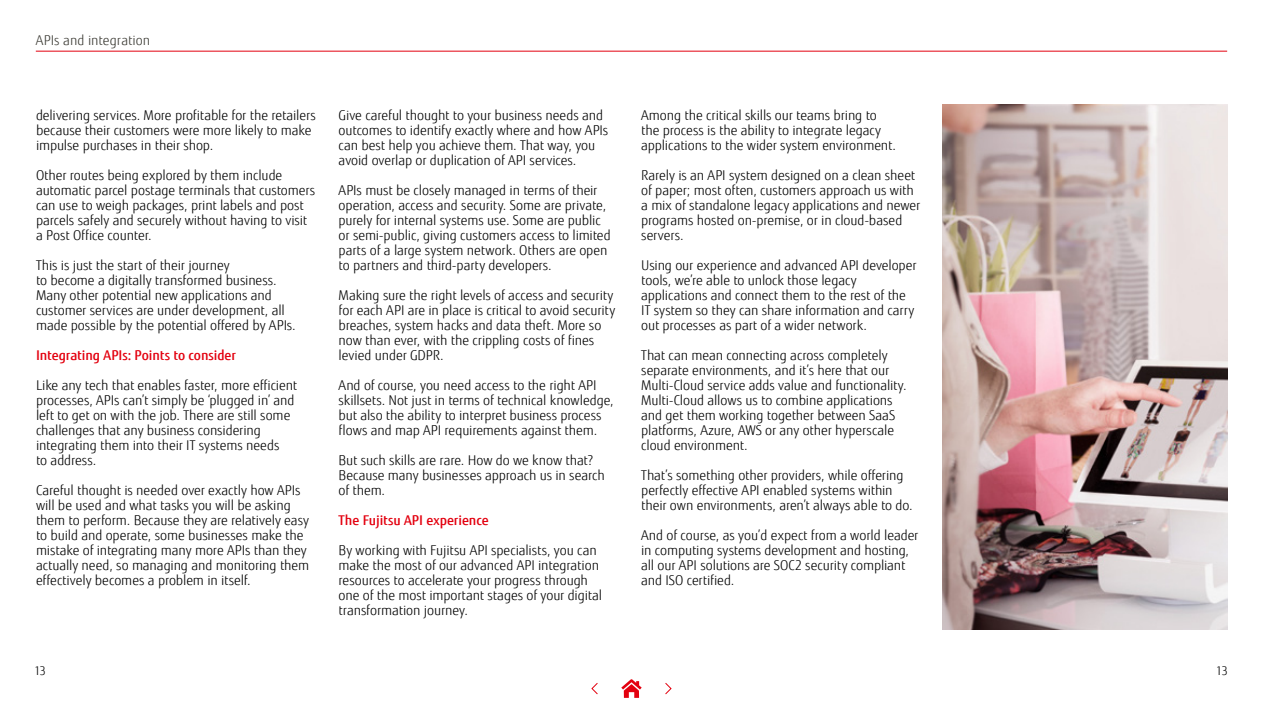
<style>
.page{position:relative;width:1263px;height:711px;background:#fff}
.page>*{position:absolute;margin:0;border:0;box-sizing:border-box;transform-origin:0 0}
.t1{font:300 13.5px/15px "Fujitsu Sans";letter-spacing:-.005em;color:#000}
.t2{font:500 13.5px "Fujitsu Sans";letter-spacing:-.005em;color:#e3000f}
.t3{font:300 13.5px "Fujitsu Sans";color:#3b3a33}
.t4{font:300 12px "Fujitsu Sans";color:#000}
</style>
<div class="page">
<img style="left:943px;top:105px;width:284px;height:524px">
<hr style="left:36px;top:51px;width:1191px;height:1px;background:#e3000f">
<svg style="left:621px;top:679px;width:21px;height:19px"></svg>
<svg style="left:665px;top:683px;width:7px;height:12px"></svg>
<svg style="left:591px;top:683px;width:7px;height:12px"></svg>
<p class="t3" style="left:36px;top:32px;width:116px">APIs and integration</p>
<p class="t1" style="left:36px;top:108px;width:281px">delivering services. More profitable for the retailers because their customers were more likely to make impulse purchases in their shop.</p>
<p class="t1" style="left:36px;top:168px;width:281px">Other routes being explored by them include automatic parcel postage terminals that customers can use to weigh packages, print labels and post parcels safely and securely without having to visit a Post Office counter.</p>
<p class="t1" style="left:36px;top:258px;width:261px">This is just the start of their journey<br>to become a digitally transformed business.<br>Many other potential new applications and customer services are under development, all made possible by the potential offered by APIs.</p>
<p class="t2" style="left:36px;top:347px;width:201px">Integrating APIs: Points to consider</p>
<p class="t1" style="left:36px;top:378px;width:263px">Like any tech that enables faster, more efficient processes, APIs can’t simply be ‘plugged in’ and left to get on with the job. There are still some challenges that any business considering integrating them into their IT systems needs<br>to address.</p>
<p class="t1" style="left:36px;top:483px;width:275px">Careful thought is needed over exactly how APIs will be used and what tasks you will be asking them to perform. Because they are relatively easy to build and operate, some businesses make the mistake of integrating many more APIs than they actually need, so managing and monitoring them effectively becomes a problem in itself.</p>
<p class="t1" style="left:339px;top:108px;width:271px">Give careful thought to your business needs and outcomes to identify exactly where and how APIs can best help you achieve them. That way, you avoid overlap or duplication of API services.</p>
<p class="t1" style="left:339px;top:183px;width:274px">APIs must be closely managed in terms of their operation, access and security. Some are private, purely for internal systems use. Some are public or semi-public, giving customers access to limited parts of a large system network. Others are open to partners and third-party developers.</p>
<p class="t1" style="left:339px;top:288px;width:278px">Making sure the right levels of access and security for each API are in place is critical to avoid security breaches, system hacks and data theft. More so now than ever, with the crippling costs of fines levied under GDPR.</p>
<p class="t1" style="left:339px;top:378px;width:277px">And of course, you need access to the right API skillsets. Not just in terms of technical knowledge, but also the ability to interpret business process flows and map API requirements against them.</p>
<p class="t1" style="left:339px;top:453px;width:268px">But such skills are rare. How do we know that?<br>Because many businesses approach us in search of them.</p>
<p class="t2" style="left:339px;top:512px;width:152px">The Fujitsu API experience</p>
<p class="t1" style="left:339px;top:543px;width:265px">By working with Fujitsu API specialists, you can make the most of our advanced API integration resources to accelerate your progress through one of the most important stages of your digital transformation journey.</p>
<p class="t1" style="left:641px;top:108px;width:256px">Among the critical skills our teams bring to the process is the ability to integrate legacy applications to the wider system environment.</p>
<p class="t1" style="left:641px;top:168px;width:281px">Rarely is an API system designed on a clean sheet of paper; most often, customers approach us with a mix of standalone legacy applications and newer programs hosted on-premise, or in cloud-based servers.</p>
<p class="t1" style="left:641px;top:258px;width:277px">Using our experience and advanced API developer tools, we’re able to unlock those legacy applications and connect them to the rest of the IT system so they can share information and carry out processes as part of a wider network.</p>
<p class="t1" style="left:641px;top:348px;width:267px">That can mean connecting across completely separate environments, and it’s here that our Multi-Cloud service adds value and functionality.<br>Multi-Cloud allows us to combine applications and get them working together between SaaS platforms, Azure, AWS or any other hyperscale cloud environment.</p>
<p class="t1" style="left:641px;top:468px;width:273px">That’s something other providers, while offering perfectly effective API enabled systems within their own environments, aren’t always able to do.</p>
<p class="t1" style="left:641px;top:528px;width:279px">And of course, as you’d expect from a world leader in computing systems development and hosting, all our API solutions are SOC2 security compliant and ISO certified.</p>
<p class="t4" style="left:34px;top:664px;width:13px">13</p>
<p class="t4" style="left:1216px;top:664px;width:13px">13</p>
</div>
